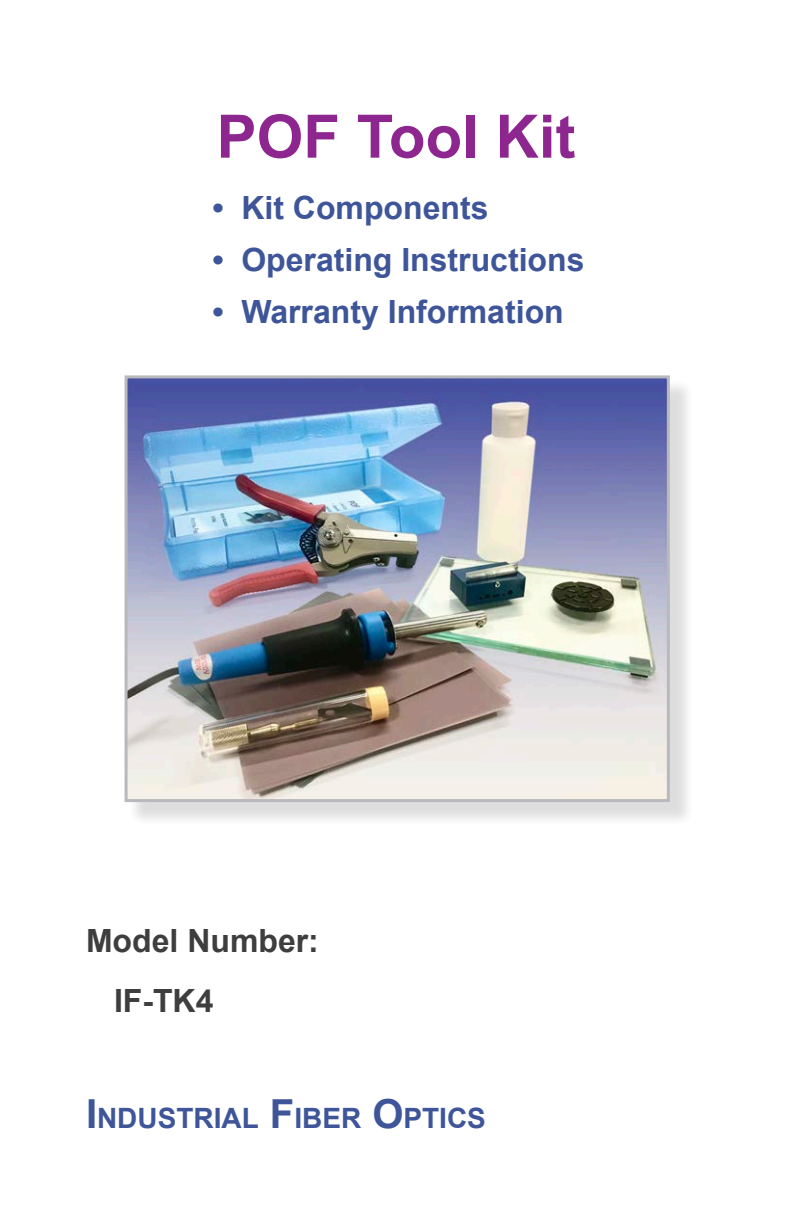
<style>
.page{position:relative;width:792px;height:1224px;background:#fff}
.page>*{position:absolute;margin:0;border:0;box-sizing:border-box;transform-origin:0 0}
.bookTITLE{font:700 60px "Arial";color:#8d278f}
.subHEAD{font:700 32px "Arial";color:#3e559a}
.subHEAD-2{font:700 32px "Arial";color:#3e3e3f}
.IFO_logo{font:700 28px "Arial";color:#3e559a}
.s1{font-size:40px}
</style>
<div class="page">
<div style="left:128px;top:379px;width:566px;height:448px;background:#231f20;opacity:.15"></div>
<img style="left:129px;top:379px;width:537px;height:419px">
<div style="left:125px;top:375px;width:545px;height:427px;border:3px solid #b8b9bc"></div>
<p class="bookTITLE" style="left:217px;top:97px;width:360px">POF Tool Kit</p>
<p class="subHEAD" style="left:212px;top:186px;width:278px">• Kit Components</p>
<p class="subHEAD" style="left:212px;top:238px;width:374px">• Operating Instructions</p>
<p class="subHEAD" style="left:212px;top:290px;width:353px">• Warranty Information</p>
<p class="subHEAD-2" style="left:86px;top:920px;width:234px">Model Number:</p>
<p class="subHEAD-2" style="left:114px;top:980px;width:101px">IF-TK4</p>
<p class="IFO_logo" style="left:86px;top:1100px;width:402px"><span class="s1">I</span>NDUSTRIAL <span class="s1">F</span>IBER <span class="s1">O</span>PTICS</p>
</div>
